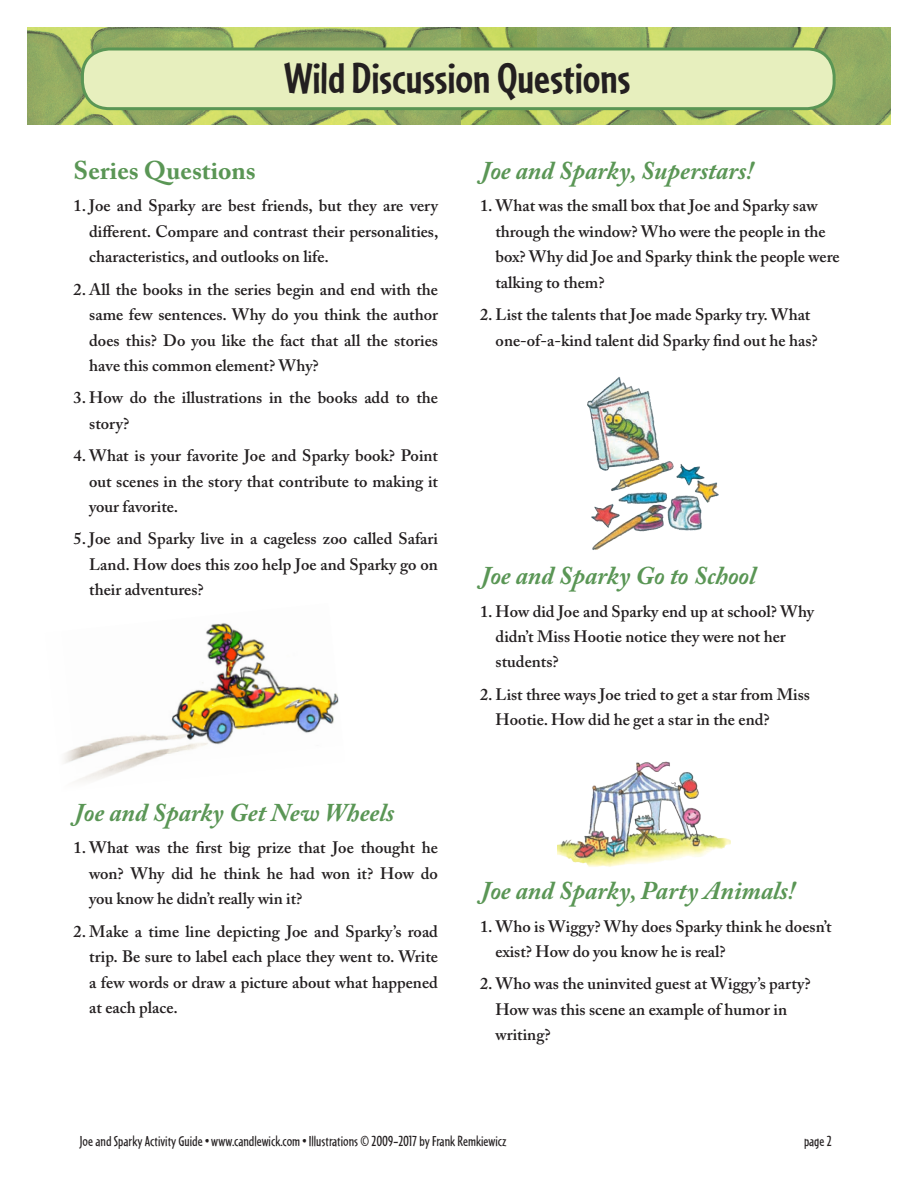
<style>
.page{position:relative;width:918px;height:1188px;background:#fff}
.page>*{position:absolute;margin:0;border:0;box-sizing:border-box;transform-origin:0 0}
.Page_H{font:700 45px "Cafeteria";color:#231f20}
.new_text{font:italic 700 25.5px "Adobe Caslon Pro";color:#5a9655}
.t1{font:700 25.5px "Adobe Caslon Pro";color:#5a9655}
.new_text-2{font:600 16.5px/25.5px "Adobe Caslon Pro";color:#231f20}
.t2{font:15px "Cafeteria";color:#231f20}
</style>
<div class="page">
<img style="left:27px;top:27px;width:434px;height:97px">
<img style="left:461px;top:27px;width:430px;height:97px">
<div style="left:82px;top:49px;width:752px;height:60px;background:#e7efbe;border-radius:27px"></div>
<div style="left:81px;top:48px;width:755px;height:62px;border:3px solid #5a9655;border-radius:27px"></div>
<img style="left:587px;top:377px;width:132px;height:173px">
<img style="left:64px;top:623px;width:275px;height:158px">
<img style="left:557px;top:761px;width:173px;height:106px">
<p class="Page_H" style="left:284px;top:53px;width:348px">Wild Discussion Questions</p>
<h2 class="t1" style="left:74px;top:156px;width:184px">Series Questions</h2>
<p class="new_text-2" style="left:89px;top:193px;width:351px;text-align:justify;text-indent:-16px">1. Joe and Sparky are best friends, but they are very different. Compare and contrast their personalities, characteristics, and outlooks on life.</p>
<p class="new_text-2" style="left:89px;top:276px;width:350px;text-align:justify;text-indent:-16px">2. All the books in the series begin and end with the same few sentences. Why do you think the author does this? Do you like the fact that all the stories have this common element? Why?</p>
<p class="new_text-2" style="left:89px;top:385px;width:350px;text-indent:-16px">3. How do the illustrations in the books add to the story?</p>
<p class="new_text-2" style="left:89px;top:443px;width:351px;text-align:justify;text-indent:-15px">4. What is your favorite Joe and Sparky book? Point out scenes in the story that contribute to making it your favorite.</p>
<p class="new_text-2" style="left:89px;top:526px;width:350px;text-align:justify;text-indent:-16px">5. Joe and Sparky live in a cageless zoo called Safari Land. How does this zoo help Joe and Sparky go on their adventures?</p>
<p class="new_text" style="left:74px;top:798px;width:322px">Joe and Sparky Get New Wheels</p>
<p class="new_text-2" style="left:89px;top:835px;width:350px;text-align:justify;text-indent:-15px">1. What was the first big prize that Joe thought he won? Why did he think he had won it? How do you know he didn’t really win it?</p>
<p class="new_text-2" style="left:89px;top:918px;width:350px;text-align:justify;text-indent:-16px">2. Make a time line depicting Joe and Sparky’s road trip. Be sure to label each place they went to. Write a few words or draw a picture about what happened at each place.</p>
<h2 class="new_text" style="left:480px;top:156px;width:275px">Joe and Sparky, Superstars!</h2>
<p class="new_text-2" style="left:495px;top:193px;width:346px;text-indent:-15px">1. What was the small box that Joe and Sparky saw through the window? Who were the people in the box? Why did Joe and Sparky think the people were talking to them?</p>
<p class="new_text-2" style="left:496px;top:302px;width:324px;text-indent:-16px">2. List the talents that Joe made Sparky try. What one-of-a-kind talent did Sparky find out he has?</p>
<h2 class="new_text" style="left:480px;top:561px;width:277px">Joe and Sparky Go to School</h2>
<p class="new_text-2" style="left:496px;top:598px;width:320px;text-indent:-16px">1. How did Joe and Sparky end up at school? Why didn’t Miss Hootie notice they were not her students?</p>
<p class="new_text-2" style="left:496px;top:681px;width:316px;text-indent:-16px">2. List three ways Joe tried to get a star from Miss<br>Hootie. How did he get a star in the end?</p>
<h2 class="new_text" style="left:480px;top:876px;width:317px">Joe and Sparky, Party Animals!</h2>
<p class="new_text-2" style="left:495px;top:913px;width:338px;text-indent:-15px">1. Who is Wiggy? Why does Sparky think he doesn’t exist? How do you know he is real?</p>
<p class="new_text-2" style="left:495px;top:971px;width:317px;text-indent:-15px">2. Who was the uninvited guest at Wiggy’s party?<br>How was this scene an example of humor in writing?</p>
<p class="t2" style="left:80px;top:1133px;width:428px">Joe and Sparky Activity Guide • www.candlewick.com • Illustrations © 2009–2017 by Frank Remkiewicz</p>
<p class="t2" style="left:804px;top:1133px;width:29px">page 2</p>
</div>
